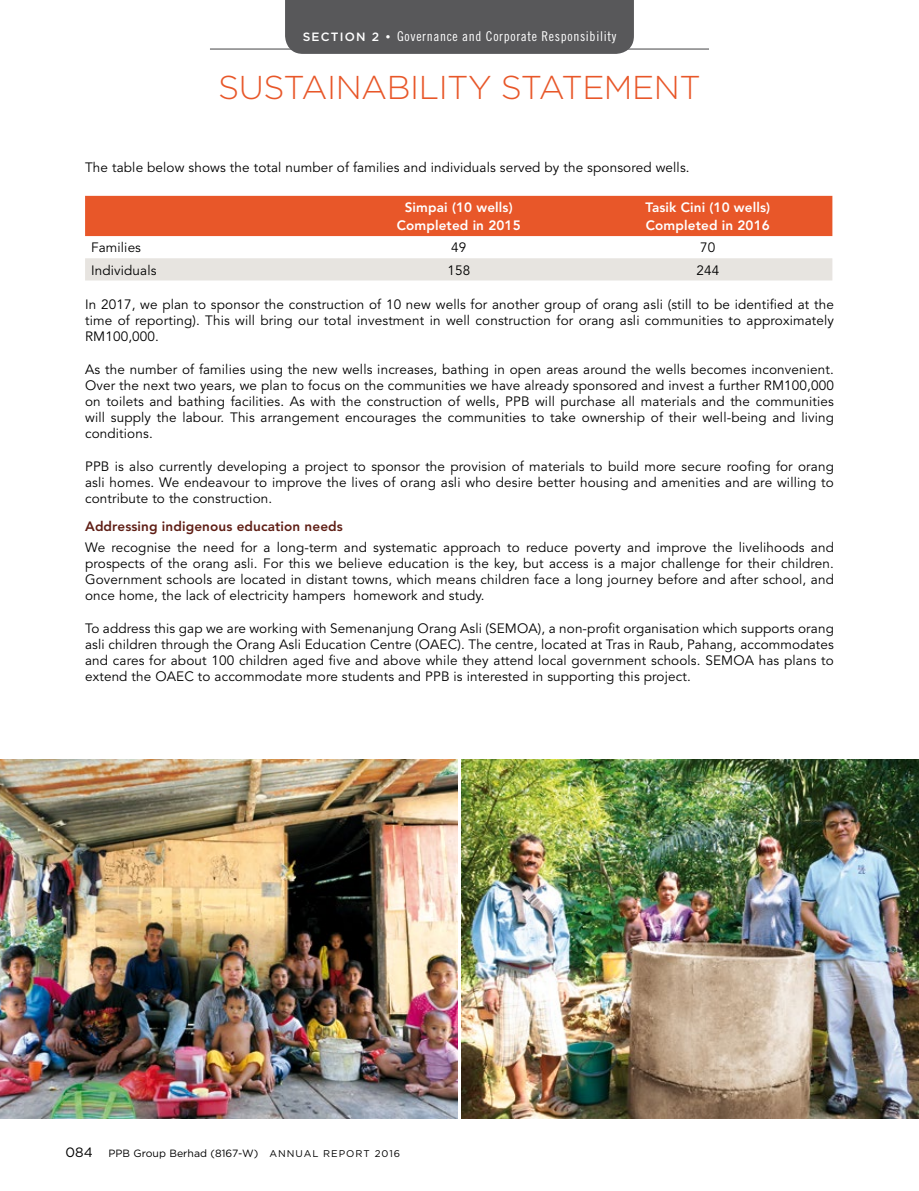
<style>
.page{position:relative;width:919px;height:1191px;background:#fff}
.page>*{position:absolute;margin:0;border:0;box-sizing:border-box;transform-origin:0 0}
.t1{font:300 33px "Gotham";letter-spacing:-.015em;color:#e85729}
.t2{font:13.5px/16.2px "Avenir LT Std";letter-spacing:.01em;color:#000;text-align:justify}
.t3{font:800 13.5px/18px "Avenir LT Std";letter-spacing:.01em;color:#fff;text-align:center}
.t4{font:13.5px "Trade Gothic LT Std Cn 18";letter-spacing:.05em;color:#fff}
.t5{font:800 13.5px "Avenir LT Std";letter-spacing:.01em;color:#5f1e15}
.t6{font:13.5px "Gotham";color:#000}
.t7{font:10.5px "Gotham";letter-spacing:.005em;color:#000}
.s1{font-family:"Gotham";font-weight:500;font-size:12px}
.s2{font-size:9.75px}
</style>
<div class="page">
<img style="left:0;top:759px;width:457px;height:359px">
<img style="left:461px;top:759px;width:457px;height:359px">
<div style="left:85px;top:196px;width:747px;height:40px;background:#e85729"></div>
<div style="left:85px;top:258px;width:747px;height:22px;background:#e7e4e0"></div>
<div style="left:285px;top:0;width:349px;height:54px;background:#58585a"></div>
<hr style="left:210px;top:48px;width:499px;height:2px;background:#58585a">
<p class="t4" style="left:303px;top:29px;width:315px"><span class="s1">SECTION 2 •</span> Governance and Corporate Responsibility</p>
<h1 class="t1" style="left:218px;top:66px;width:484px">SUSTAINABILITY STATEMENT</h1>
<p class="t2" style="left:85px;top:159px;width:606px">The table below shows the total number of families and individuals served by the sponsored wells.</p>
<p class="t3" style="left:397px;top:198px;width:125px">Simpai (10 wells)<br>Completed in 2015</p>
<p class="t3" style="left:645px;top:198px;width:126px;text-align:left">Tasik Cini (10 wells)<br>Completed in 2016</p>
<p class="t2" style="left:91px;top:240px;width:51px">Families</p>
<p class="t2" style="left:451px;top:240px;width:17px">49</p>
<p class="t2" style="left:700px;top:240px;width:17px">70</p>
<p class="t2" style="left:91px;top:262px;width:67px">Individuals</p>
<p class="t2" style="left:447px;top:262px;width:24px">158</p>
<p class="t2" style="left:696px;top:262px;width:24px">244</p>
<p class="t2" style="left:85px;top:296px;width:750px">In 2017, we plan to sponsor the construction of 10 new wells for another group of orang asli (still to be identified at the time of reporting). This will bring our total investment in well construction for orang asli communities to approximately RM100,000.</p>
<p class="t2" style="left:85px;top:361px;width:750px">As the number of families using the new wells increases, bathing in open areas around the wells becomes inconvenient.<br>Over the next two years, we plan to focus on the communities we have already sponsored and invest a further RM100,000 on toilets and bathing facilities. As with the construction of wells, PPB will purchase all materials and the communities will supply the labour. This arrangement encourages the communities to take ownership of their well-being and living conditions.</p>
<p class="t2" style="left:85px;top:458px;width:750px">PPB is also currently developing a project to sponsor the provision of materials to build more secure roofing for orang asli homes. We endeavour to improve the lives of orang asli who desire better housing and amenities and are willing to contribute to the construction.</p>
<p class="t5" style="left:85px;top:518px;width:259px">Addressing indigenous education needs</p>
<p class="t2" style="left:85px;top:539px;width:750px">We recognise the need for a long-term and systematic approach to reduce poverty and improve the livelihoods and prospects of the orang asli. For this we believe education is the key, but access is a major challenge for their children.<br>Government schools are located in distant towns, which means children face a long journey before and after school, and once home, the lack of electricity hampers homework and study.</p>
<p class="t2" style="left:85px;top:620px;width:750px">To address this gap we are working with Semenanjung Orang Asli (SEMOA), a non-profit organisation which supports orang asli children through the Orang Asli Education Centre (OAEC). The centre, located at Tras in Raub, Pahang, accommodates and cares for about 100 children aged five and above while they attend local government schools. SEMOA has plans to extend the OAEC to accommodate more students and PPB is interested in supporting this project.</p>
<p class="t6" style="left:66px;top:1143px;width:29px">084</p>
<p class="t7" style="left:108px;top:1146px;width:293px">PPB Group Berhad (8167-W) <span class="s2">ANNUAL REPORT 2016</span></p>
</div>
